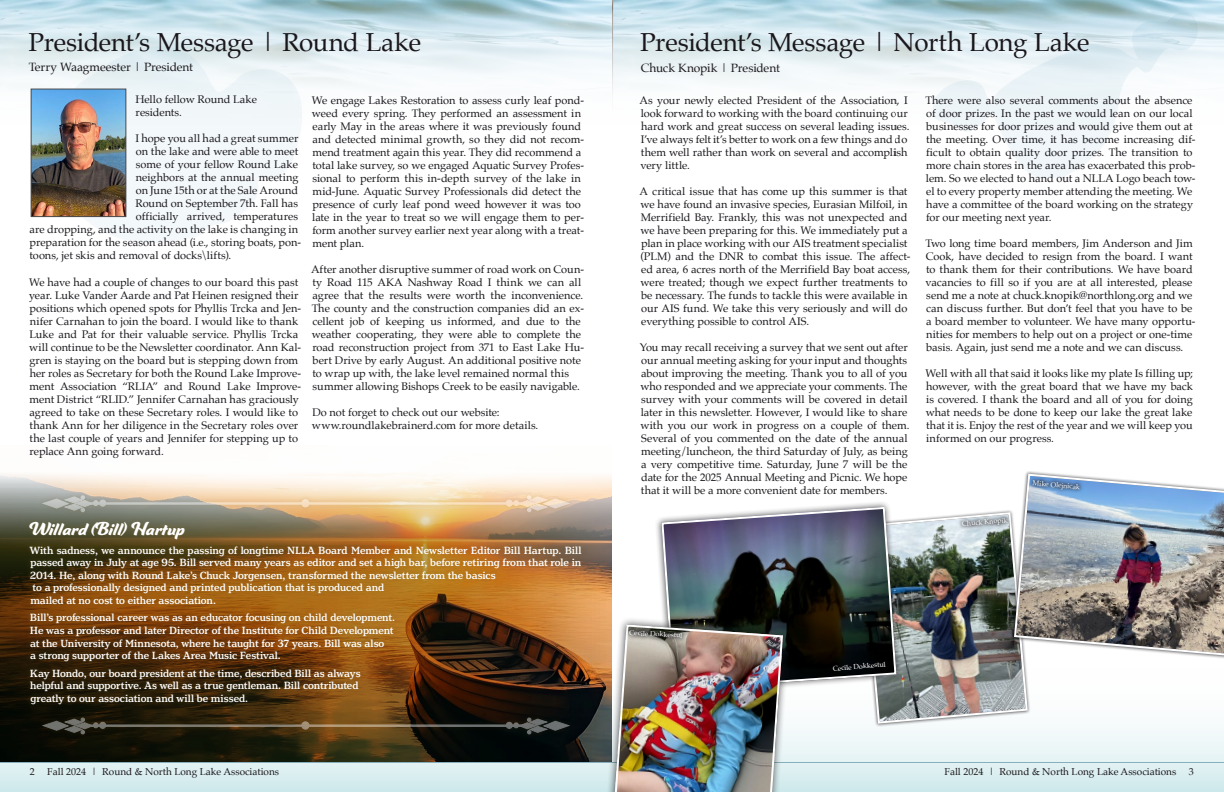
<style>
.page{position:relative;width:1224px;height:792px;background:#fff}
.page>*{position:absolute;margin:0;border:0;box-sizing:border-box;transform-origin:0 0}
.t1{font:26px "Palatino";letter-spacing:-.015em;color:#1a171c}
.t2{font:20px "Ganache";letter-spacing:.01em;color:#fff}
.t3{font:12px "Palatino";letter-spacing:-.01em;color:#1a171c}
.t4{font:11px/13px "Palatino";letter-spacing:-.005em;color:#1a171c}
.t5{font:500 11px/12.6px "Henriette";letter-spacing:-.005em;color:#fff}
.t6{font:10px "Palatino";color:#1a171c}
.t7{font:7.1px "Palatino";color:#fff}
</style>
<div class="page">
<svg style="left:0;top:728px;width:1224px;height:64px;background:#dceef0"></svg>
<svg style="left:612px;top:0;width:612px;height:110px"></svg>
<img style="left:33px;top:91px;width:91px;height:124px">
<div style="left:31px;top:89px;width:95px;height:128px;border:1px solid #4b4b4d"></div>
<svg style="left:0;top:474px;width:612px;height:288px;background:#6f6555"></svg>
<div style="left:24px;top:516px;width:562px;height:193px;background:#765f1f;opacity:.46"></div>
<div style="left:37px;top:490px;width:538px;height:28px;background:#765f1f;opacity:.46"></div>
<svg style="left:40px;top:495px;width:66px;height:17px"></svg>
<svg style="left:506px;top:495px;width:66px;height:17px"></svg>
<hr style="left:80px;top:502px;width:452px;height:3px;background:#fff">
<div style="left:302px;top:500px;width:7px;height:7px;background:#f7e0c2;border-radius:50%"></div>
<div style="left:301px;top:499px;width:9px;height:8px;border:1px solid #fff;border-radius:50%"></div>
<div style="left:37px;top:712px;width:538px;height:28px;background:#765f1f;opacity:.46"></div>
<svg style="left:40px;top:718px;width:66px;height:16px"></svg>
<svg style="left:506px;top:718px;width:66px;height:16px"></svg>
<hr style="left:80px;top:724px;width:452px;height:3px;background:#fff">
<div style="left:302px;top:722px;width:7px;height:7px;background:#a39077;border-radius:50%"></div>
<div style="left:301px;top:721px;width:9px;height:9px;border:1px solid #fff;border-radius:50%"></div>
<img style="left:896px;top:0;width:318px;height:178px">
<img style="left:873px;top:511px;width:156px;height:214px">
<div style="left:1011px;top:471px;width:213px;height:188px;background:#1a171c;opacity:.75"></div>
<img style="left:1013px;top:473px;width:211px;height:184px">
<div style="left:958px;top:513px;width:54px;height:18px;background:#1a171c;opacity:.75"></div>
<div style="left:1029px;top:476px;width:56px;height:18px;background:#1a171c;opacity:.75"></div>
<div style="left:655px;top:500px;width:248px;height:196px;background:#1a171c;opacity:.75"></div>
<img style="left:660px;top:506px;width:238px;height:185px">
<div style="left:604px;top:617px;width:187px;height:175px;background:#1a171c;opacity:.75"></div>
<img style="left:611px;top:623px;width:173px;height:169px">
<div style="left:828px;top:657px;width:62px;height:19px;background:#020506"></div>
<div style="left:625px;top:626px;width:62px;height:17px;background:#1a171c;opacity:.75"></div>
<h1 class="t1" style="left:29px;top:21px;width:394px">President’s Message | Round Lake</h1>
<p class="t3" style="left:29px;top:57px;width:166px">Terry Waagmeester | President</p>
<p class="t4" style="left:135px;top:93px;width:123px">Hello fellow Round Lake residents.</p>
<p class="t4" style="left:136px;top:132px;width:164px">I hope you all had a great summer</p>
<p class="t4" style="left:136px;top:145px;width:164px">on the lake and were able to meet</p>
<p class="t4" style="left:136px;top:158px;width:164px">some of your fellow Round Lake</p>
<p class="t4" style="left:136px;top:171px;width:164px">neighbors at the annual meeting</p>
<p class="t4" style="left:136px;top:184px;width:164px">on June 15th or at the Sale Around</p>
<p class="t4" style="left:136px;top:197px;width:164px">Round on September 7th. Fall has</p>
<p class="t4" style="left:136px;top:210px;width:164px">officially arrived, temperatures</p>
<p class="t4" style="left:30px;top:223px;width:270px">are dropping, and the activity on the lake is changing in</p>
<p class="t4" style="left:30px;top:236px;width:273px">preparation for the season ahead (i.e., storing boats, pon-</p>
<p class="t4" style="left:29px;top:249px;width:203px">toons, jet skis and removal of docks\lifts).</p>
<p class="t4" style="left:29px;top:275px;width:274px">We have had a couple of changes to our board this past year. Luke Vander Aarde and Pat Heinen resigned their positions which opened spots for Phyllis Trcka and Jen&shy;nifer Carnahan to join the board. I would like to thank Luke and Pat for their valuable service. Phyllis Trcka will continue to be the Newsletter coordinator. Ann Kal&shy;gren is staying on the board but is stepping down from her roles as Secretary for both the Round Lake Improve&shy;ment Association “RLIA” and Round Lake Improve&shy;ment District “RLID.” Jennifer Carnahan has graciously agreed to take on these Secretary roles. I would like to thank Ann for her diligence in the Secretary roles over the last couple of years and Jennifer for stepping up to replace Ann going forward.</p>
<p class="t4" style="left:312px;top:93px;width:274px">We engage Lakes Restoration to assess curly leaf pond&shy;weed every spring. They performed an assessment in early May in the areas where it was previously found and detected minimal growth, so they did not recom&shy;mend treatment again this year. They did recommend a total lake survey, so we engaged Aquatic Survey Profes&shy;sional to perform this in-depth survey of the lake in mid-June. Aquatic Survey Professionals did detect the presence of curly leaf pond weed however it was too late in the year to treat so we will engage them to per&shy;form another survey earlier next year along with a treat&shy;ment plan.</p>
<p class="t4" style="left:311px;top:262px;width:275px">After another disruptive summer of road work on Coun&shy;ty Road 115 AKA Nashway Road I think we can all agree that the results were worth the inconvenience.<br>The county and the construction companies did an ex&shy;cellent job of keeping us informed, and due to the weather cooperating, they were able to complete the road reconstruction project from 371 to East Lake Hu&shy;bert Drive by early August. An additional positive note to wrap up with, the lake level remained normal this summer allowing Bishops Creek to be easily navigable.</p>
<p class="t4" style="left:312px;top:405px;width:228px">Do not forget to check out our website: www.roundlakebrainerd.com for more details.</p>
<h2 class="t2" style="left:29px;top:516px;width:157px">Willard (Bill) Hartup</h2>
<p class="t5" style="left:30px;top:544px;width:553px">With sadness, we announce the passing of longtime NLLA Board Member and Newsletter Editor Bill Hartup. Bill passed away in July at age 95. Bill served many years as editor and set a high bar, before retiring from that role in 2014. He, along with Round Lake’s Chuck Jorgensen, transformed the newsletter from the basics<br>to a professionally designed and printed publication that is produced and<br>mailed at no cost to either association.</p>
<p class="t5" style="left:30px;top:612px;width:367px">Bill’s professional career was as an educator focusing on child development.<br>He was a professor and later Director of the Institute for Child Development at the University of Minnesota, where he taught for 37 years. Bill was also<br>a strong supporter of the Lakes Area Music Festival.</p>
<p class="t5" style="left:30px;top:667px;width:332px">Kay Hondo, our board president at the time, described Bill as always helpful and supportive. As well as a true gentleman. Bill contributed greatly to our association and will be missed.</p>
<h1 class="t1" style="left:640px;top:21px;width:451px">President’s Message | North Long Lake</h1>
<p class="t3" style="left:641px;top:58px;width:141px">Chuck Knopik | President</p>
<p class="t4" style="left:640px;top:93px;width:271px">As your newly elected President of the Association, I look forward to working with the board continuing our hard work and great success on several leading issues.<br>I’ve always felt it’s better to work on a few things and do them well rather than work on several and accomplish very little.</p>
<p class="t4" style="left:640px;top:184px;width:272px">A critical issue that has come up this summer is that we have found an invasive species, Eurasian Milfoil, in Merrifield Bay. Frankly, this was not unexpected and we have been preparing for this. We immediately put a plan in place working with our AIS treatment specialist (PLM) and the DNR to combat this issue. The affect&shy;ed area, 6 acres north of the Merrifield Bay boat access, were treated; though we expect further treatments to be necessary. The funds to tackle this were available in our AIS fund. We take this very seriously and will do everything possible to control AIS.</p>
<p class="t4" style="left:640px;top:340px;width:271px">You may recall receiving a survey that we sent out after our annual meeting asking for your input and thoughts about improving the meeting. Thank you to all of you who responded and we appreciate your comments. The survey with your comments will be covered in detail later in this newsletter. However, I would like to share with you our work in progress on a couple of them.<br>Several of you commented on the date of the annual meeting/luncheon, the third Saturday of July, as being a very competitive time. Saturday, June 7 will be the date for the 2025 Annual Meeting and Picnic. We hope that it will be a more convenient date for members.</p>
<p class="t4" style="left:926px;top:93px;width:272px">There were also several comments about the absence of door prizes. In the past we would lean on our local businesses for door prizes and would give them out at the meeting. Over time, it has become increasing dif&shy;ficult to obtain quality door prizes. The transition to more chain stores in the area has exacerbated this prob&shy;lem. So we elected to hand out a NLLA Logo beach tow&shy;el to every property member attending the meeting. We have a committee of the board working on the strategy for our meeting next year.</p>
<p class="t4" style="left:925px;top:236px;width:272px">Two long time board members, Jim Anderson and Jim Cook, have decided to resign from the board. I want to thank them for their contributions. We have board vacancies to fill so if you are at all interested, please send me a note at chuck.knopik@northlong.org and we can discuss further. But don’t feel that you have to be a board member to volunteer. We have many opportu&shy;nities for members to help out on a project or one-time basis. Again, just send me a note and we can discuss.</p>
<p class="t4" style="left:926px;top:366px;width:269px;text-align:justify">Well with all that said it looks like my plate Is filling up; however, with the great board that we have my back is covered. I thank the board and all of you for doing what needs to be done to keep our lake the great lake that it is. Enjoy the rest of the year and we will keep you informed on our progress.</p>
<p class="t7" style="left:1033px;top:477px;width:49px;rotate:5deg">Mike Olejnicak</p>
<p class="t7" style="left:630px;top:627px;width:55px;rotate:3deg">Cecile Dokkestul</p>
<p class="t7" style="left:832px;top:663px;width:55px;rotate:-5deg">Cecile Dokkestul</p>
<p class="t7" style="left:962px;top:518px;width:47px;rotate:-5deg">Chuck Knopik</p>
<p class="t6" style="left:30px;top:763px;width:7px">2</p>
<p class="t6" style="left:47px;top:763px;width:233px">Fall 2024 | Round &amp; North Long Lake Associations</p>
<p class="t6" style="left:944px;top:763px;width:233px">Fall 2024 | Round &amp; North Long Lake Associations</p>
<p class="t6" style="left:1189px;top:763px;width:6px">3</p>
</div>
